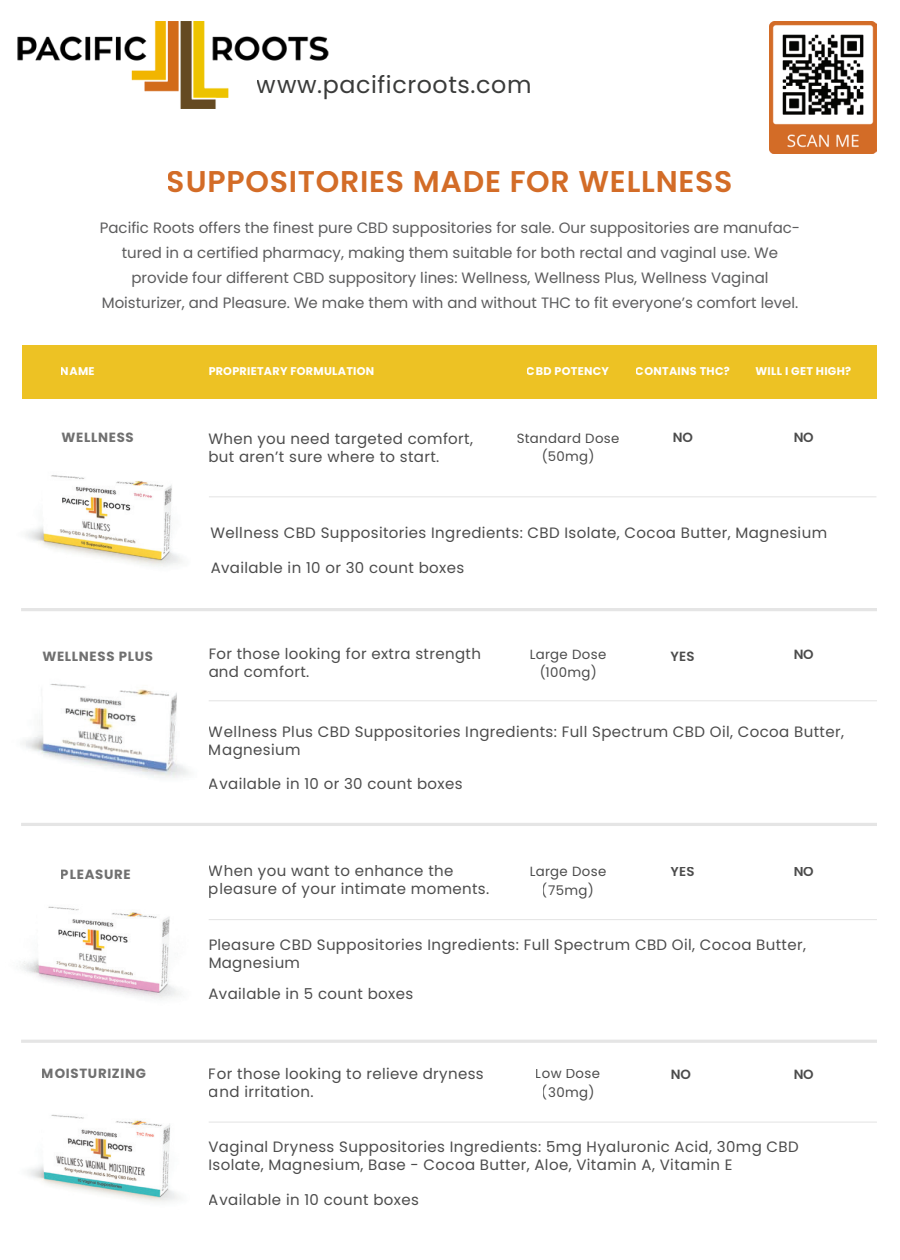
<style>
.page{position:relative;width:900px;height:1260px;background:#fff}
.page>*{position:absolute;margin:0;border:0;box-sizing:border-box;transform-origin:0 0}
.t1{font:600 30px "Poppins";letter-spacing:.025em;color:#d36c27}
.t2{font:23.75px "Poppins";letter-spacing:.025em;color:#3a3b3a}
.t3{font:15px/18px "Poppins";letter-spacing:.025em;color:#4c4c4c}
.t4{font:15px/25px "Poppins";color:#5c5c5d;text-align:center}
.t5{font:13.25px/18.8px "Poppins";letter-spacing:.025em;color:#4c4c4c;text-align:center}
.t6{font:700 13.25px "Poppins";letter-spacing:.05em;color:#707070}
.t7{font:600 13.25px "Poppins";letter-spacing:.025em;color:#4c4c4c}
.t8{font:700 11.25px "Poppins";letter-spacing:.025em;color:#fff}
</style>
<div class="page">
<img style="left:22px;top:906px;width:159px;height:93px">
<img style="left:27px;top:1114px;width:151px;height:88px">
<img style="left:23px;top:683px;width:166px;height:95px">
<img style="left:26px;top:475px;width:156px;height:92px">
<div style="left:22px;top:345px;width:855px;height:53px;background:#edc224"></div>
<hr style="left:21px;top:823px;width:856px;height:3px;background:#e5e5e5">
<hr style="left:21px;top:1040px;width:856px;height:3px;background:#e5e5e5">
<hr style="left:21px;top:608px;width:856px;height:3px;background:#e5e5e5">
<hr style="left:209px;top:496px;width:667px;height:1px;background:#e5e5e5">
<hr style="left:209px;top:700px;width:668px;height:1px;background:#e5e5e5">
<hr style="left:209px;top:919px;width:668px;height:1px;background:#e5e5e5">
<hr style="left:209px;top:1122px;width:668px;height:1px;background:#e5e5e5">
<img style="left:770px;top:21px;width:106px;height:133px">
<img style="left:17px;top:21px;width:312px;height:87px">
<h2 class="t2" style="left:257px;top:71px;width:276px">www.pacificroots.com</h2>
<h1 class="t1" style="left:167px;top:165px;width:567px">SUPPOSITORIES MADE FOR WELLNESS</h1>
<p class="t4" style="left:100px;top:216px;width:702px">Pacific Roots offers the finest pure CBD suppositories for sale. Our suppositories are manufac&shy;tured in a certified pharmacy, making them suitable for both rectal and vaginal use. We provide four different CBD suppository lines: Wellness, Wellness Plus, Wellness Vaginal Moisturizer, and Pleasure. We make them with and without THC to fit everyone’s comfort level.</p>
<p class="t8" style="left:61px;top:365px;width:35px">NAME</p>
<p class="t8" style="left:208px;top:365px;width:167px">PROPRIETARY FORMULATION</p>
<p class="t8" style="left:527px;top:365px;width:84px">CBD POTENCY</p>
<p class="t8" style="left:636px;top:365px;width:96px">CONTAINS THC?</p>
<p class="t8" style="left:756px;top:365px;width:97px">WILL I GET HIGH?</p>
<p class="t6" style="left:62px;top:430px;width:74px">WELLNESS</p>
<p class="t3" style="left:208px;top:430px;width:266px">When you need targeted comfort, but aren’t sure where to start.</p>
<p class="t5" style="left:517px;top:429px;width:104px">Standard Dose (50mg)</p>
<p class="t7" style="left:672px;top:430px;width:22px">NO</p>
<p class="t7" style="left:793px;top:430px;width:22px">NO</p>
<p class="t3" style="left:211px;top:523px;width:618px">Wellness CBD Suppositories Ingredients: CBD Isolate, Cocoa Butter, Magnesium</p>
<p class="t3" style="left:211px;top:559px;width:255px">Available in 10 or 30 count boxes</p>
<p class="t6" style="left:42px;top:648px;width:112px">WELLNESS PLUS</p>
<p class="t3" style="left:208px;top:644px;width:274px">For those looking for extra strength and comfort.</p>
<p class="t5" style="left:530px;top:645px;width:78px">Large Dose (100mg)</p>
<p class="t7" style="left:670px;top:648px;width:26px">YES</p>
<p class="t7" style="left:793px;top:646px;width:22px">NO</p>
<p class="t3" style="left:209px;top:723px;width:637px">Wellness Plus CBD Suppositories Ingredients: Full Spectrum CBD Oil, Cocoa Butter,<br>Magnesium</p>
<p class="t3" style="left:209px;top:775px;width:255px">Available in 10 or 30 count boxes</p>
<p class="t6" style="left:61px;top:867px;width:71px">PLEASURE</p>
<p class="t3" style="left:209px;top:862px;width:282px">When you want to enhance the pleasure of your intimate moments.</p>
<p class="t5" style="left:530px;top:862px;width:78px">Large Dose (75mg)</p>
<p class="t7" style="left:670px;top:864px;width:26px">YES</p>
<p class="t7" style="left:793px;top:864px;width:22px">NO</p>
<p class="t3" style="left:208px;top:936px;width:599px">Pleasure CBD Suppositories Ingredients: Full Spectrum CBD Oil, Cocoa Butter,<br>Magnesium</p>
<p class="t3" style="left:208px;top:985px;width:206px">Available in 5 count boxes</p>
<p class="t6" style="left:42px;top:1066px;width:106px">MOISTURIZING</p>
<p class="t3" style="left:209px;top:1065px;width:276px">For those looking to relieve dryness and irritation.</p>
<p class="t5" style="left:536px;top:1064px;width:66px">Low Dose</p>
<p class="t7" style="left:670px;top:1067px;width:22px">NO</p>
<p class="t7" style="left:793px;top:1067px;width:22px">NO</p>
<p class="t5" style="left:542px;top:1083px;width:54px">(30mg)</p>
<p class="t3" style="left:208px;top:1138px;width:592px">Vaginal Dryness Suppositories Ingredients: 5mg Hyaluronic Acid, 30mg CBD<br>Isolate, Magnesium, Base - Cocoa Butter, Aloe, Vitamin A, Vitamin E</p>
<p class="t3" style="left:209px;top:1191px;width:212px">Available in 10 count boxes</p>
</div>
